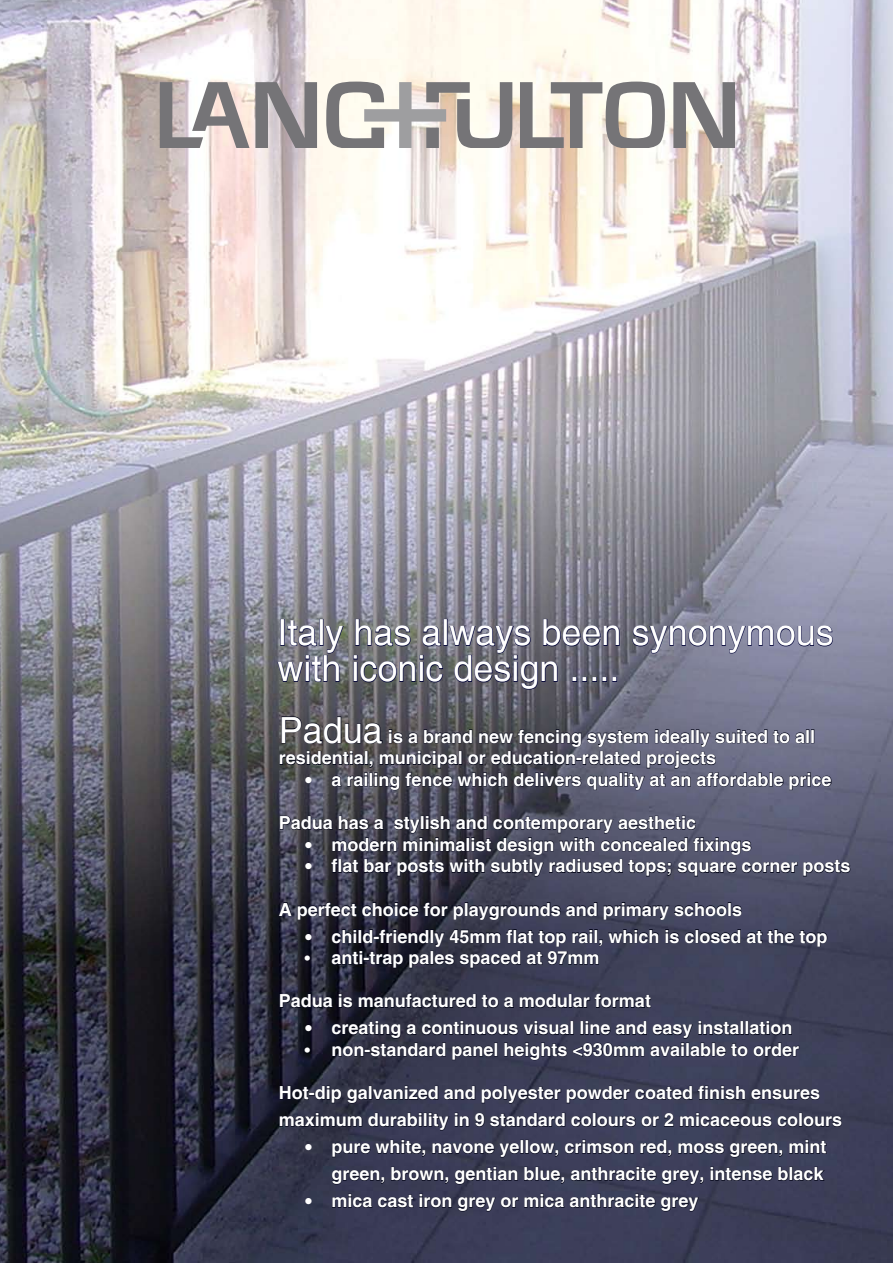
<style>
.page{position:relative;width:893px;height:1263px;background:#fff}
.page>*{position:absolute;margin:0;border:0;box-sizing:border-box;transform-origin:0 0}
.t1{font:36px/36px "Helvetica";color:#fff}
.t2{font:700 18px/21.6px "Helvetica";color:#fff}
.t3{font:18px/21.6px "Tahoma";color:#fff}
.t4{font:16.5px "Helvetica";color:#fff}
.s1{font-weight:400;font-size:36px}
</style>
<div class="page">
<img style="left:0;top:0;width:893px;height:1263px">
<svg style="left:160px;top:82px;width:157px;height:66px"></svg>
<svg style="left:520px;top:82px;width:145px;height:66px"></svg>
<svg style="left:673px;top:82px;width:62px;height:66px"></svg>
<svg style="left:326px;top:82px;width:186px;height:66px"></svg>
<div style="left:280px;top:619px;width:5px;height:27px;border:1px solid #000237"></div>
<div style="left:320px;top:619px;width:3px;height:27px;border:1px solid #000237"></div>
<svg style="left:355px;top:619px;width:56px;height:28px"></svg>
<svg style="left:422px;top:625px;width:19px;height:22px"></svg>
<div style="left:444px;top:619px;width:4px;height:27px;border:1px solid #000237"></div>
<svg style="left:632px;top:625px;width:201px;height:29px"></svg>
<svg style="left:277px;top:620px;width:67px;height:64px"></svg>
<svg style="left:354px;top:655px;width:89px;height:28px"></svg>
<svg style="left:449px;top:619px;width:171px;height:71px"></svg>
<svg style="left:280px;top:716px;width:552px;height:74px"></svg>
<svg style="left:280px;top:816px;width:570px;height:61px"></svg>
<svg style="left:279px;top:902px;width:13px;height:14px"></svg>
<svg style="left:298px;top:902px;width:150px;height:18px"></svg>
<svg style="left:454px;top:902px;width:143px;height:18px"></svg>
<svg style="left:604px;top:902px;width:138px;height:18px"></svg>
<svg style="left:665px;top:929px;width:14px;height:14px"></svg>
<svg style="left:685px;top:932px;width:9px;height:11px"></svg>
<div style="left:695px;top:929px;width:3px;height:14px;border:1px solid #07091b"></div>
<svg style="left:700px;top:929px;width:41px;height:14px"></svg>
<svg style="left:747px;top:929px;width:80px;height:18px"></svg>
<svg style="left:331px;top:929px;width:328px;height:39px"></svg>
<svg style="left:280px;top:994px;width:53px;height:14px"></svg>
<svg style="left:339px;top:994px;width:14px;height:14px"></svg>
<svg style="left:359px;top:994px;width:117px;height:14px"></svg>
<svg style="left:482px;top:995px;width:32px;height:13px"></svg>
<svg style="left:520px;top:994px;width:131px;height:14px"></svg>
<svg style="left:332px;top:1021px;width:467px;height:39px"></svg>
<svg style="left:280px;top:1086px;width:158px;height:17px"></svg>
<svg style="left:444px;top:1086px;width:31px;height:14px"></svg>
<svg style="left:482px;top:1086px;width:79px;height:17px"></svg>
<svg style="left:567px;top:1086px;width:125px;height:17px"></svg>
<svg style="left:698px;top:1086px;width:47px;height:14px"></svg>
<svg style="left:751px;top:1089px;width:69px;height:11px"></svg>
<svg style="left:280px;top:1113px;width:82px;height:14px"></svg>
<svg style="left:368px;top:1113px;width:81px;height:17px"></svg>
<svg style="left:455px;top:1113px;width:14px;height:14px"></svg>
<svg style="left:475px;top:1113px;width:90px;height:14px"></svg>
<svg style="left:571px;top:1113px;width:103px;height:14px"></svg>
<svg style="left:680px;top:1113px;width:162px;height:14px"></svg>
<svg style="left:332px;top:1140px;width:94px;height:17px"></svg>
<svg style="left:432px;top:1140px;width:127px;height:17px"></svg>
<svg style="left:565px;top:1140px;width:69px;height:14px"></svg>
<svg style="left:640px;top:1140px;width:32px;height:17px"></svg>
<svg style="left:678px;top:1143px;width:46px;height:11px"></svg>
<svg style="left:730px;top:1143px;width:53px;height:14px"></svg>
<svg style="left:789px;top:1140px;width:38px;height:14px"></svg>
<svg style="left:332px;top:1170px;width:53px;height:14px"></svg>
<svg style="left:391px;top:1167px;width:58px;height:17px"></svg>
<svg style="left:455px;top:1167px;width:63px;height:17px"></svg>
<svg style="left:524px;top:1167px;width:132px;height:17px"></svg>
<svg style="left:662px;top:1170px;width:42px;height:14px"></svg>
<svg style="left:710px;top:1167px;width:115px;height:14px"></svg>
<svg style="left:332px;top:1194px;width:40px;height:14px"></svg>
<svg style="left:378px;top:1195px;width:35px;height:13px"></svg>
<svg style="left:419px;top:1194px;width:33px;height:14px"></svg>
<svg style="left:458px;top:1194px;width:106px;height:17px"></svg>
<svg style="left:570px;top:1194px;width:129px;height:17px"></svg>
<h1 class="t1" style="left:277px;top:615px;width:558px">Italy has always been synonymous with iconic design .....</h1>
<p class="t2" style="left:279px;top:725px;width:538px"><span class="s1">Padua</span> is a brand new fencing system ideally suited to all residential, municipal or education-related projects</p>
<p class="t2" style="left:331px;top:769px;width:502px">a railing fence which delivers quality at an affordable price</p>
<p class="t2" style="left:331px;top:812px;width:521px;text-indent:-53px">Padua has a stylish and contemporary aesthetic<br>modern minimalist design with concealed fixings<br>flat bar posts with subtly radiused tops; square corner posts</p>
<p class="t2" style="left:331px;top:895px;width:498px;line-height:27px;text-indent:-53px">A perfect choice for playgrounds and primary schools child-friendly 45mm flat top rail, which is closed at the top</p>
<p class="t2" style="left:331px;top:947px;width:270px">anti-trap pales spaced at 97mm</p>
<p class="t2" style="left:331px;top:987px;width:463px;line-height:27px;text-indent:-53px">Padua is manufactured to a modular format<br>creating a continuous visual line and easy installation</p>
<p class="t2" style="left:331px;top:1039px;width:469px">non-standard panel heights &lt;930mm available to order</p>
<p class="t2" style="left:279px;top:1082px;width:543px">Hot-dip galvanized and polyester powder coated finish ensures</p>
<p class="t2" style="left:279px;top:1109px;width:565px">maximum durability in 9 standard colours or 2 micaceous colours</p>
<p class="t2" style="left:331px;top:1136px;width:497px">pure white, navone yellow, crimson red, moss green, mint</p>
<p class="t2" style="left:331px;top:1163px;width:494px">green, brown, gentian blue, anthracite grey, intense black</p>
<p class="t2" style="left:331px;top:1190px;width:369px">mica cast iron grey or mica anthracite grey</p>
<p class="t3" style="left:304px;top:768px;width:10px">•</p>
<p class="t3" style="left:304px;top:832px;width:10px">• •</p>
<p class="t3" style="left:304px;top:924px;width:10px">•</p>
<p class="t4" style="left:304px;top:949px;width:7px">•</p>
<p class="t3" style="left:304px;top:1016px;width:10px">•</p>
<p class="t4" style="left:304px;top:1040px;width:7px">•</p>
<p class="t3" style="left:304px;top:1135px;width:10px">•</p>
<p class="t3" style="left:304px;top:1189px;width:10px">•</p>
</div>
